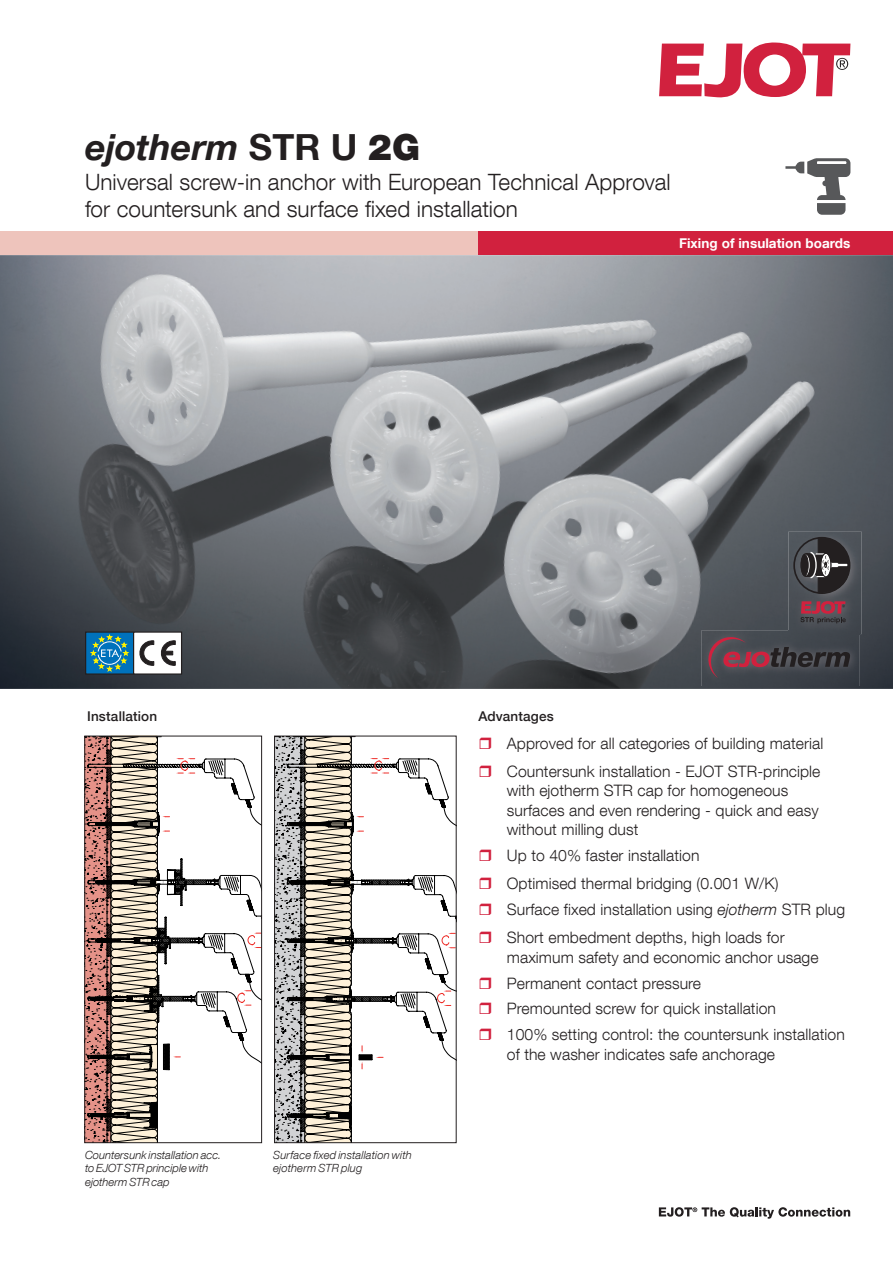
<style>
.page{position:relative;width:893px;height:1263px;background:#fff}
.page>*{position:absolute;margin:0;border:0;box-sizing:border-box;transform-origin:0 0}
.t1{font:italic 700 36px "Helvetica Neue LT Com";color:#231f20}
.t2{font:300 22.5px/27px "Helvetica Neue LT Com";letter-spacing:.005em;color:#231f20}
.t3{font:300 15.75px/28px "Helvetica Neue LT Com";letter-spacing:.005em;color:#231f20}
.t4{font:700 13.5px "Helvetica Neue LT Com";letter-spacing:.005em;color:#fff}
.t5{font:500 13.5px "Helvetica Neue LT Com";letter-spacing:.01em;color:#231f20}
.t6{font:italic 300 11.25px/13.5px "Helvetica Neue LT Com";letter-spacing:.005em;color:#231f20}
.s1{font-style:normal}
.s2{font-weight:900;font-style:normal}
.s3{font-style:italic}
</style>
<div class="page">
<img style="left:0;top:255px;width:893px;height:434px">
<svg style="left:659px;top:43px;width:191px;height:54px"></svg>
<img style="left:702px;top:630px;width:158px;height:56px">
<svg style="left:705px;top:637px;width:145px;height:41px;background:#4f4249"></svg>
<div style="left:0;top:232px;width:478px;height:23px;background:#eec4bc"></div>
<div style="left:478px;top:232px;width:415px;height:23px;background:#d1213e"></div>
<svg style="left:785px;top:158px;width:65px;height:57px"></svg>
<hr style="left:817px;top:161px;width:29px;height:3px;background:#fff">
<svg style="left:86px;top:738px;width:174px;height:403px"></svg>
<div style="left:84px;top:736px;width:178px;height:407px;border:1px solid #231f20"></div>
<svg style="left:85px;top:631px;width:97px;height:44px"></svg>
<svg style="left:276px;top:738px;width:179px;height:403px"></svg>
<div style="left:274px;top:736px;width:183px;height:407px;border:1px solid #231f20"></div>
<svg style="left:659px;top:1207px;width:191px;height:12px"></svg>
<img style="left:788px;top:532px;width:74px;height:102px">
<img style="left:788px;top:630px;width:72px;height:4px">
<div style="left:793px;top:537px;width:57px;height:57px;border:2px solid #231f20;border-radius:50%"></div>
<div style="left:800px;top:553px;width:11px;height:24px;border:1px solid #231f20;border-radius:50%"></div>
<svg style="left:805px;top:537px;width:44px;height:56px;background:#464547"></svg>
<div style="left:801px;top:555px;width:7px;height:21px;background:#231f20;border-radius:50%"></div>
<div style="left:801px;top:554px;width:8px;height:22px;border:1px solid #231f20;border-radius:50%"></div>
<svg style="left:800px;top:601px;width:46px;height:22px"></svg>
<h1 class="t1" style="left:85px;top:124px;width:337px">ejotherm <span class="s1">STR U</span> <span class="s2">2G</span></h1>
<h2 class="t2" style="left:85px;top:168px;width:587px">Universal screw-in anchor with European Technical Approval for countersunk and surface fixed installation</h2>
<p class="t4" style="left:679px;top:235px;width:173px">Fixing of insulation boards</p>
<p class="t5" style="left:87px;top:708px;width:71px">Installation</p>
<p class="t6" style="left:85px;top:1148px;width:138px">Countersunk installation acc. to EJOT STR principle with ejotherm STR cap</p>
<p class="t6" style="left:273px;top:1148px;width:140px">Surface fixed installation with ejotherm STR plug</p>
<p class="t5" style="left:478px;top:708px;width:77px">Advantages</p>
<p class="t3" style="left:507px;top:729px;width:318px">Approved for all categories of building material<br>Countersunk installation - EJOT STR-principle</p>
<p class="t3" style="left:507px;top:781px;width:313px;line-height:19.5px">with ejotherm STR cap for homogeneous surfaces and even rendering - quick and easy without milling dust</p>
<p class="t3" style="left:507px;top:841px;width:273px">Up to 40% faster installation<br>Optimised thermal bridging (0.001 W/K)</p>
<p class="t3" style="left:507px;top:895px;width:340px">Surface fixed installation using <span class="s3">ejotherm</span> STR plug<br>Short embedment depths, high loads for</p>
<p class="t3" style="left:507px;top:944px;width:339px;line-height:26px">maximum safety and economic anchor usage Permanent contact pressure<br>Premounted screw for quick installation<br>100% setting control: the countersunk installation</p>
<p class="t3" style="left:507px;top:1040px;width:270px">of the washer indicates safe anchorage</p>
</div>
